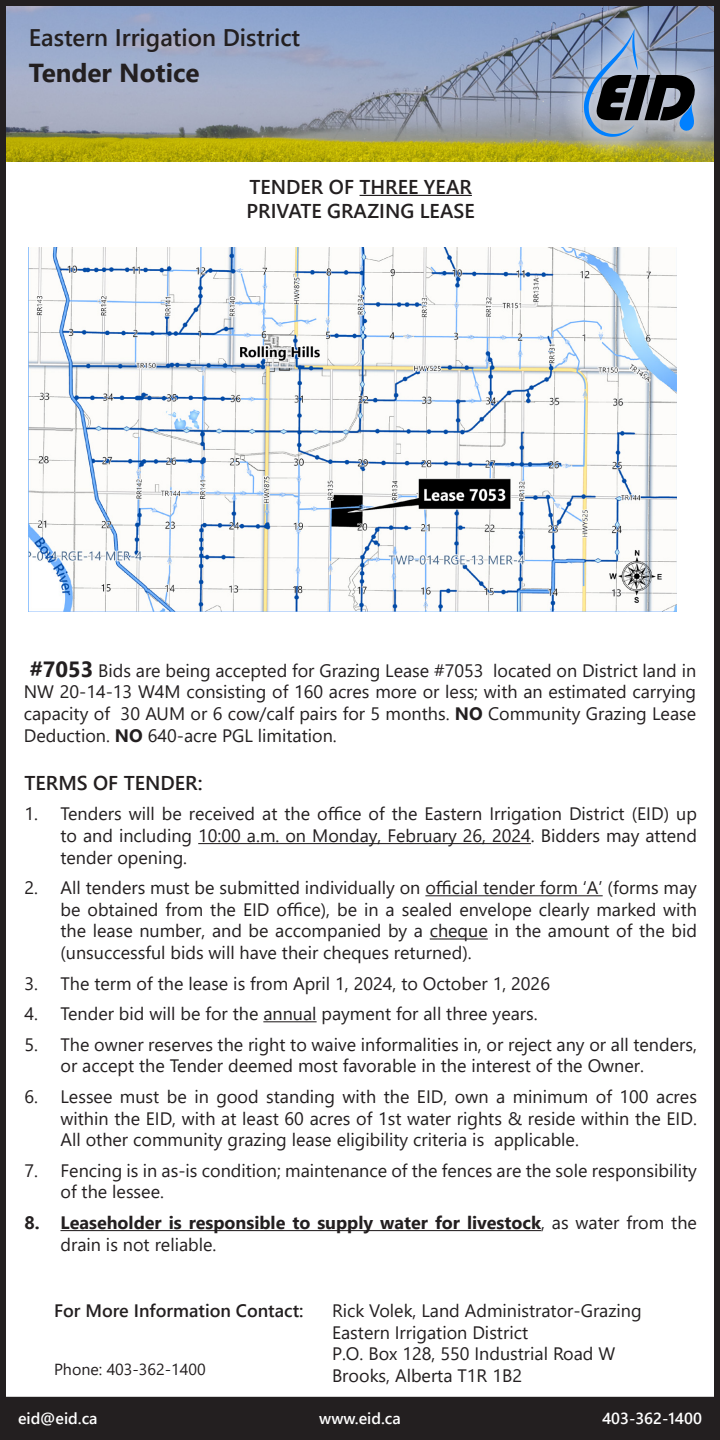
<style>
.page{position:relative;width:720px;height:1440px;background:#fff}
.page>*{position:absolute;margin:0;border:0;box-sizing:border-box;transform-origin:0 0}
.t1{font:700 26px "Segoe UI";color:#231f20}
.t2{font:600 24px "Segoe UI";color:#231f20}
.t3{font:600 20px "Segoe UI";color:#231f20}
.t4{font:18px/21.6px "Segoe UI";color:#231f20;text-align:justify}
.t5{font:700 18px/21.6px "Segoe UI";color:#231f20}
.t6{font:600 18px "Segoe UI";color:#231f20}
.t7{font:600 16px "Segoe UI";color:#fff}
.t8{font:16px "Segoe UI";color:#231f20}
.s1{font-weight:700;font-size:22px}
.s2{font-weight:700}
.s3{font-weight:400}
</style>
<div class="page">
<img style="left:7px;top:7px;width:706px;height:154px">
<div style="left:7px;top:1397px;width:706px;height:36px;background:#231f20"></div>
<div style="left:0;top:0;width:720px;height:1440px;border:6px solid #231f20"></div>
<div style="left:562px;top:7px;width:155px;height:152px;background:#fff;opacity:.75"></div>
<svg style="left:584px;top:29px;width:112px;height:108px"></svg>
<hr style="left:360px;top:195px;width:112px;height:1px;background:#231f20">
<hr style="left:198px;top:843px;width:333px;height:1px;background:#231f20">
<hr style="left:425px;top:895px;width:178px;height:1px;background:#231f20">
<hr style="left:430px;top:938px;width:58px;height:2px;background:#231f20">
<hr style="left:263px;top:1021px;width:54px;height:1px;background:#231f20">
<hr style="left:60px;top:1230px;width:481px;height:1px;background:#231f20">
<img style="left:29px;top:247px;width:648px;height:365px">
<p class="t2" style="left:29px;top:15px;width:273px">Eastern Irrigation District</p>
<p class="t1" style="left:29px;top:48px;width:172px">Tender Notice</p>
<p class="t3" style="left:250px;top:168px;width:224px">TENDER OF THREE YEAR</p>
<p class="t3" style="left:247px;top:192px;width:230px">PRIVATE GRAZING LEASE</p>
<p class="t4" style="left:24px;top:658px;width:674px;text-indent:6px"><span class="s1">#7053</span> Bids are being accepted for Grazing Lease #7053 located on District land in NW 20-14-13 W4M consisting of 160 acres more or less; with an estimated carrying capacity of 30 AUM or 6 cow/calf pairs for 5 months. <span class="s2">NO</span> Community Grazing Lease Deduction. <span class="s2">NO</span> 640-acre PGL limitation.</p>
<p class="t3" style="left:24px;top:764px;width:180px">TERMS OF TENDER:</p>
<p class="t4" style="left:60px;top:802px;width:638px;text-indent:-36px">1. Tenders will be received at the office of the Eastern Irrigation District (EID) up to and including 10:00 a.m. on Monday, February 26, 2024. Bidders may attend tender opening.</p>
<p class="t4" style="left:60px;top:875px;width:638px;text-indent:-36px">2. All tenders must be submitted individually on official tender form ‘A’ (forms may be obtained from the EID office), be in a sealed envelope clearly marked with the lease number, and be accompanied by a cheque in the amount of the bid (unsuccessful bids will have their cheques returned).</p>
<p class="t4" style="left:24px;top:971px;width:527px">3. The term of the lease is from April 1, 2024, to October 1, 2026</p>
<p class="t4" style="left:24px;top:1001px;width:515px">4. Tender bid will be for the annual payment for all three years.</p>
<p class="t4" style="left:60px;top:1032px;width:638px;text-indent:-36px">5. The owner reserves the right to waive informalities in, or reject any or all tenders, or accept the Tender deemed most favorable in the interest of the Owner.</p>
<p class="t4" style="left:60px;top:1084px;width:638px;text-indent:-36px">6. Lessee must be in good standing with the EID, own a minimum of 100 acres within the EID, with at least 60 acres of 1st water rights &amp; reside within the EID.<br>All other community grazing lease eligibility criteria is applicable.</p>
<p class="t4" style="left:60px;top:1158px;width:638px;text-indent:-36px">7. Fencing is in as-is condition; maintenance of the fences are the sole responsibility of the lessee.</p>
<p class="t5" style="left:60px;top:1210px;width:638px;text-indent:-36px">8. Leaseholder is responsible to supply water for livestock<span class="s3">, as water from the drain is not reliable.</span></p>
<p class="t6" style="left:54px;top:1294px;width:251px">For More Information Contact:</p>
<p class="t8" style="left:54px;top:1354px;width:153px">Phone: 403-362-1400</p>
<p class="t4" style="left:332px;top:1298px;width:311px">Rick Volek, Land Administrator-Grazing</p>
<p class="t4" style="left:332px;top:1320px;width:198px">Eastern Irrigation District</p>
<p class="t4" style="left:332px;top:1342px;width:285px">P.O. Box 128, 550 Industrial Road W</p>
<p class="t4" style="left:332px;top:1363px;width:192px">Brooks, Alberta T1R 1B2</p>
<p class="t7" style="left:18px;top:1403px;width:81px">eid@eid.ca</p>
<p class="t7" style="left:319px;top:1403px;width:83px">www.eid.ca</p>
<p class="t7" style="left:602px;top:1403px;width:101px">403-362-1400</p>
</div>
